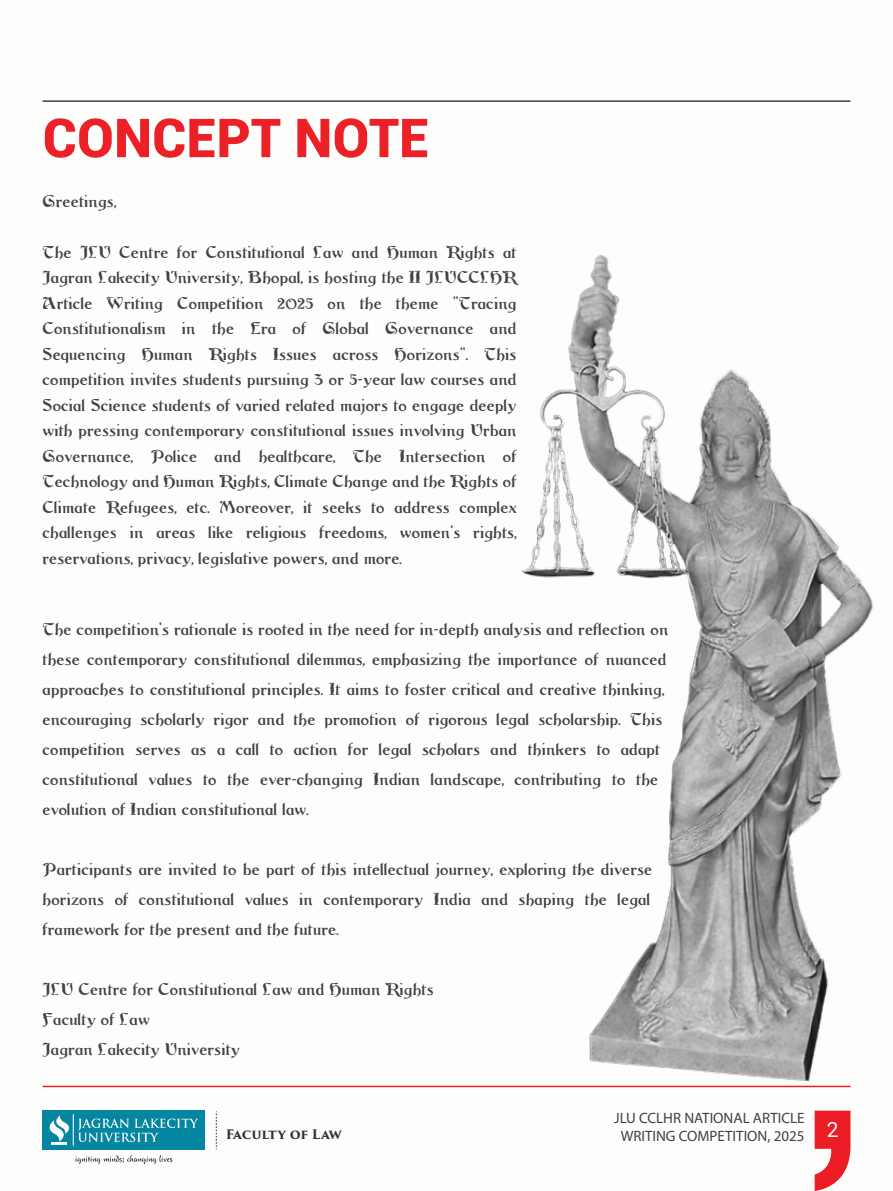
<style>
.page{position:relative;width:893px;height:1191px;background:#fff}
.page>*{position:absolute;margin:0;border:0;box-sizing:border-box;transform-origin:0 0}
.t1{font:900 53.85px "Roboto";color:#ec2027}
.t2{font:21px "Roboto";color:#fff}
.t3{font:16.5px/25.5px "Argos";color:#414042}
.t4{font:15px/18px "Myriad Pro";color:#414042;text-align:center}
.t5{font:700 12.75px "Trajan Pro 3";letter-spacing:-.01em;color:#333132}
</style>
<div class="page">
<svg style="left:815px;top:1110px;width:35px;height:81px"></svg>
<svg style="left:75px;top:1155px;width:97px;height:9px"></svg>
<div style="left:43px;top:1110px;width:162px;height:39px;background:#0586a0"></div>
<svg style="left:49px;top:1115px;width:20px;height:29px"></svg>
<hr style="left:73px;top:1114px;width:1px;height:31px;background:#fff">
<svg style="left:78px;top:1118px;width:120px;height:24px"></svg>
<svg style="left:216px;top:1111px;width:1px;height:38px"></svg>
<hr style="left:43px;top:1085px;width:807px;height:2px;background:#ed1d24">
<img style="left:380px;top:254px;width:493px;height:834px">
<hr style="left:43px;top:100px;width:807px;height:2px;background:#424143">
<h1 class="t1" style="left:43px;top:100px;width:388px">CONCEPT NOTE</h1>
<p class="t3" style="left:43px;top:188px;width:75px">Greetings,</p>
<p class="t3" style="left:43px;top:239px;width:476px;text-align:justify">The JLU Centre for Constitutional Law and Human Rights at Jagran Lakecity University, Bhopal, is hosting the II JLUCCLHR Article Writing Competition 2025 on the theme "Tracing Constitutionalism in the Era of Global Governance and Sequencing Human Rights Issues across Horizons". This competition invites students pursuing 3 or 5-year law courses and Social Science students of varied related majors to engage deeply with pressing contemporary constitutional issues involving Urban Governance, Police and healthcare, The Intersection of Technology and Human Rights, Climate Change and the Rights of Climate Refugees, etc. Moreover, it seeks to address complex challenges in areas like religious freedoms, women's rights, reservations, privacy, legislative powers, and more.</p>
<p class="t3" style="left:43px;top:613px;width:628px;line-height:30px">The competition's rationale is rooted in the need for in-depth analysis and reflection on these contemporary constitutional dilemmas, emphasizing the importance of nuanced approaches to constitutional principles. It aims to foster critical and creative thinking, encouraging scholarly rigor and the promotion of rigorous legal scholarship. This competition serves as a call to action for legal scholars and thinkers to adapt constitutional values to the ever-changing Indian landscape, contributing to the evolution of Indian constitutional law.</p>
<p class="t3" style="left:43px;top:853px;width:611px;line-height:30px">Participants are invited to be part of this intellectual journey, exploring the diverse horizons of constitutional values in contemporary India and shaping the legal framework for the present and the future.</p>
<p class="t3" style="left:43px;top:973px;width:393px;line-height:30px">JLU Centre for Constitutional Law and Human Rights<br>Faculty of Law<br>Jagran Lakecity University</p>
<p class="t4" style="left:614px;top:1109px;width:192px">JLU CCLHR NATIONAL ARTICLE<br>WRITING COMPETITION, 2025</p>
<p class="t5" style="left:226px;top:1125px;width:118px">Faculty of Law</p>
<p class="t2" style="left:827px;top:1115px;width:13px">2</p>
</div>
